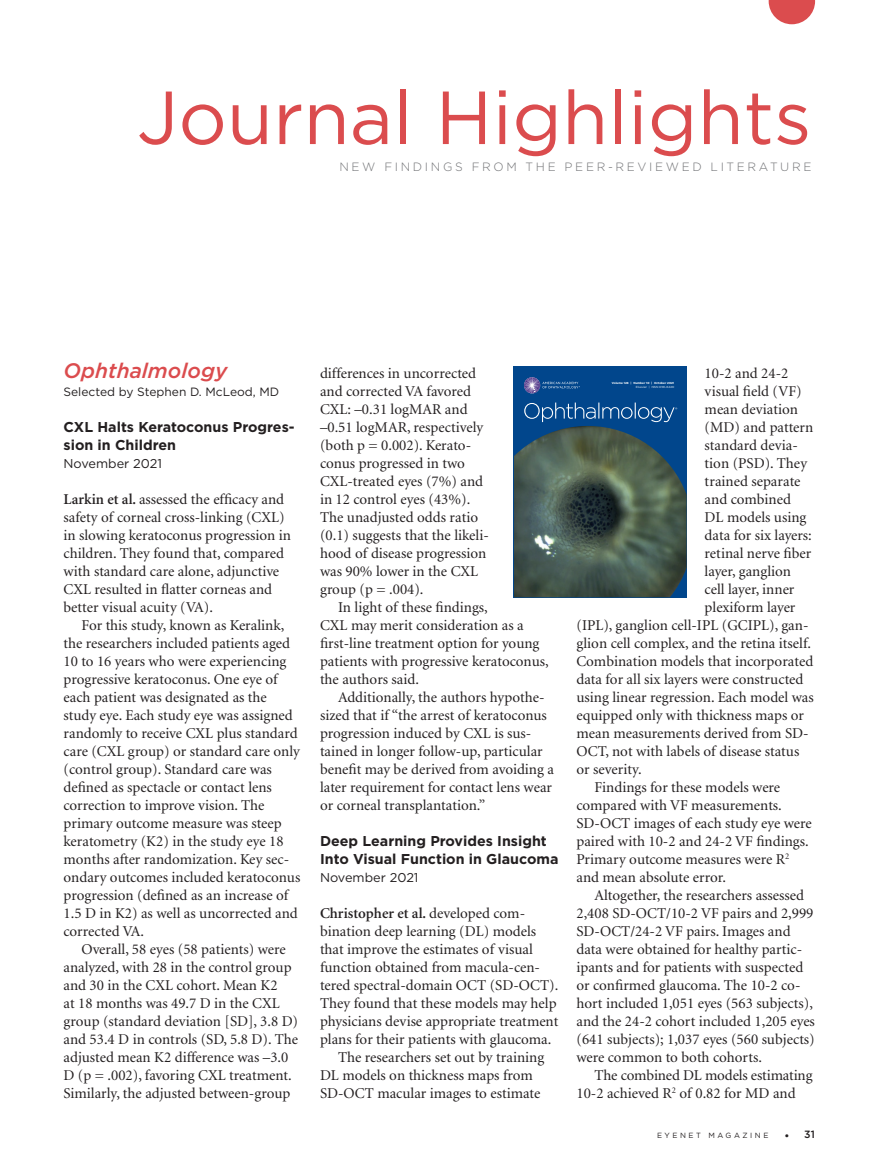
<style>
.page{position:relative;width:878px;height:1175px;background:#fff}
.page>*{position:absolute;margin:0;border:0;box-sizing:border-box;transform-origin:0 0}
.NB_Superhead{font:75px "Gotham";color:#db4c4e}
.JHi_Journal_title{font:italic 500 21px "Gotham";color:#db4c4e}
.BODY_text{font:15px/18px "Minion";color:#231f20}
.BODY_text_NO_indent{font:15px/18px "Minion";color:#231f20}
.JHi_story_title{font:700 14.25px/18px "Gotham";color:#231f20}
.JHi_pub_date{font:12.75px "Gotham";color:#231f20}
.NB_Super_Subhead{font:300 12px "Gotham";letter-spacing:.22em;color:#717275}
.MORE_ONLINE_body{font:12px "Gotham";color:#231f20}
.t1{font:500 10.5px "Gotham";color:#231f20}
.t2{font:10.2px "Times";color:#231f20}
.t3{font:7.5px "Gotham";letter-spacing:.34em;color:#231f20}
.t4{font:700 3px/4.1px "Gotham";color:#fff;text-align:right}
.s1{font-weight:600}
.s2{font-weight:400}
.s3{font-weight:300;font-size:12px}
</style>
<div class="page">
<svg style="left:768px;top:0;width:47px;height:24px"></svg>
<div style="left:513px;top:366px;width:173px;height:231px;background:#01468c"></div>
<img style="left:514px;top:426px;width:172px;height:171px">
<hr style="left:512px;top:366px;width:1px;height:231px;background:#01468c">
<svg style="left:524px;top:402px;width:153px;height:20px"></svg>
<svg style="left:524px;top:377px;width:56px;height:16px"></svg>
<p class="NB_Superhead" style="left:137px;top:69px;width:676px">Journal Highlights</p>
<p class="NB_Super_Subhead" style="left:339px;top:159px;width:473px">NEW FINDINGS FROM THE PEER-REVIEWED LITERATURE</p>
<p class="JHi_Journal_title" style="left:64px;top:357px;width:165px">Ophthalmology</p>
<p class="MORE_ONLINE_body" style="left:64px;top:384px;width:217px">Selected by Stephen D. McLeod, MD</p>
<p class="JHi_story_title" style="left:64px;top:418px;width:233px">CXL Halts Keratoconus Progres&shy;sion in Children</p>
<p class="JHi_pub_date" style="left:64px;top:455px;width:100px">November 2021</p>
<p class="BODY_text_NO_indent" style="left:64px;top:491px;width:229px"><span class="s1">Larkin et al.</span> assessed the efficacy and safety of corneal cross-linking (CXL) in slowing keratoconus progression in children. They found that, compared with standard care alone, adjunctive CXL resulted in flatter corneas and better visual acuity (VA).</p>
<p class="BODY_text" style="left:64px;top:617px;width:238px;text-indent:18px">For this study, known as Keralink, the researchers included patients aged 10 to 16 years who were experiencing progressive keratoconus. One eye of each patient was designated as the study eye. Each study eye was assigned randomly to receive CXL plus standard care (CXL group) or standard care only (control group). Standard care was defined as spectacle or contact lens correction to improve vision. The primary outcome measure was steep keratometry (K2) in the study eye 18 months after randomization. Key sec&shy;ondary outcomes included keratoconus progression (defined as an increase of 1.5 D in K2) as well as uncorrected and corrected VA.</p>
<p class="BODY_text" style="left:64px;top:941px;width:236px;text-indent:18px">Overall, 58 eyes (58 patients) were analyzed, with 28 in the control group and 30 in the CXL cohort. Mean K2<br>at 18 months was 49.7 D in the CXL group (standard deviation [SD], 3.8 D) and 53.4 D in controls (SD, 5.8 D). The adjusted mean K2 difference was –3.0<br>D (p = .002), favoring CXL treatment.<br>Similarly, the adjusted between-group</p>
<p class="BODY_text" style="left:320px;top:365px;width:170px">differences in uncorrected and corrected VA favored<br>CXL: –0.31 logMAR and –0.51 logMAR, respectively (both p = 0.002). Kerato&shy;conus progressed in two<br>CXL-treated eyes (7%) and in 12 control eyes (43%).<br>The unadjusted odds ratio (0.1) suggests that the likeli&shy;hood of disease progression was 90% lower in the CXL group (p = .004).</p>
<p class="BODY_text" style="left:320px;top:599px;width:230px;text-indent:18px">In light of these findings,<br>CXL may merit consideration as a first-line treatment option for young patients with progressive keratoconus, the authors said.</p>
<p class="BODY_text" style="left:320px;top:689px;width:235px;text-indent:18px">Additionally, the authors hypothe&shy;sized that if “the arrest of keratoconus progression induced by CXL is sus&shy;tained in longer follow-up, particular benefit may be derived from avoiding a later requirement for contact lens wear or corneal transplantation.”</p>
<p class="JHi_story_title" style="left:320px;top:832px;width:240px">Deep Learning Provides Insight<br>Into Visual Function in Glaucoma</p>
<p class="JHi_pub_date" style="left:320px;top:869px;width:100px">November 2021</p>
<p class="BODY_text_NO_indent" style="left:320px;top:905px;width:240px"><span class="s1">Christopher et al.</span> developed com&shy;bination deep learning (DL) models that improve the estimates of visual function obtained from macula-cen&shy;tered spectral-domain OCT (SD-OCT).<br>They found that these models may help physicians devise appropriate treatment plans for their patients with glaucoma.</p>
<p class="BODY_text" style="left:320px;top:1049px;width:226px;text-indent:18px">The researchers set out by training<br>DL models on thickness maps from<br>SD-OCT macular images to estimate</p>
<p class="t2" style="left:390px;top:506px;width:79px;rotate:-45deg">INSERT ADVERT</p>
<p class="BODY_text" style="left:704px;top:365px;width:85px">10-2 and 24-2</p>
<p class="BODY_text" style="left:704px;top:383px;width:99px">visual field (VF)</p>
<p class="BODY_text" style="left:704px;top:401px;width:95px">mean deviation</p>
<p class="BODY_text" style="left:704px;top:419px;width:110px">(MD) and pattern</p>
<p class="BODY_text" style="left:704px;top:437px;width:95px">standard devia-</p>
<p class="BODY_text" style="left:704px;top:455px;width:104px">tion (PSD). They</p>
<p class="BODY_text" style="left:704px;top:473px;width:97px">trained separate</p>
<p class="BODY_text" style="left:704px;top:491px;width:88px">and combined</p>
<p class="BODY_text" style="left:704px;top:509px;width:103px">DL models using</p>
<p class="BODY_text" style="left:704px;top:527px;width:109px">data for six layers:</p>
<p class="BODY_text" style="left:704px;top:545px;width:108px">retinal nerve fiber</p>
<p class="BODY_text" style="left:704px;top:563px;width:88px">layer, ganglion</p>
<p class="BODY_text" style="left:704px;top:581px;width:91px">cell layer, inner</p>
<p class="BODY_text" style="left:704px;top:599px;width:92px">plexiform layer</p>
<p class="BODY_text" style="left:576px;top:617px;width:233px">(IPL), ganglion cell-IPL (GCIPL), gan-</p>
<p class="BODY_text" style="left:576px;top:635px;width:236px">glion cell complex, and the retina itself.</p>
<p class="BODY_text" style="left:576px;top:653px;width:238px">Combination models that incorporated</p>
<p class="BODY_text" style="left:576px;top:671px;width:228px">data for all six layers were constructed</p>
<p class="BODY_text" style="left:576px;top:689px;width:239px">using linear regression. Each model was</p>
<p class="BODY_text" style="left:576px;top:707px;width:229px">equipped only with thickness maps or</p>
<p class="BODY_text" style="left:576px;top:725px;width:233px">mean measurements derived from SD-</p>
<p class="BODY_text" style="left:576px;top:743px;width:224px">OCT, not with labels of disease status</p>
<p class="BODY_text" style="left:576px;top:761px;width:67px">or severity.</p>
<p class="BODY_text" style="left:576px;top:779px;width:237px;text-indent:18px">Findings for these models were compared with VF measurements.<br>SD-OCT images of each study eye were paired with 10-2 and 24-2 VF findings.<br>Primary outcome measures were R<sup>2 </sup>and mean absolute error.</p>
<p class="BODY_text" style="left:576px;top:887px;width:240px;text-indent:18px">Altogether, the researchers assessed 2,408 SD-OCT/10-2 VF pairs and 2,999<br>SD-OCT/24-2 VF pairs. Images and data were obtained for healthy partic&shy;ipants and for patients with suspected or confirmed glaucoma. The 10-2 co&shy;hort included 1,051 eyes (563 subjects), and the 24-2 cohort included 1,205 eyes (641 subjects); 1,037 eyes (560 subjects) were common to both cohorts.</p>
<p class="BODY_text" style="left:576px;top:1067px;width:237px;text-indent:18px">The combined DL models estimating<br>10-2 achieved R<sup>2</sup> of 0.82 for MD and</p>
<p class="t4" style="left:611px;top:381px;width:64px">Volume 128 | Number 10 | October 2021<br><span class="s2">Elsevier | ISSN 0161-6420</span></p>
<p class="t3" style="left:657px;top:1130px;width:113px">EYENET MAGAZINE</p>
<p class="t1" style="left:784px;top:1127px;width:32px"><span class="s3">•</span> 31</p>
</div>
